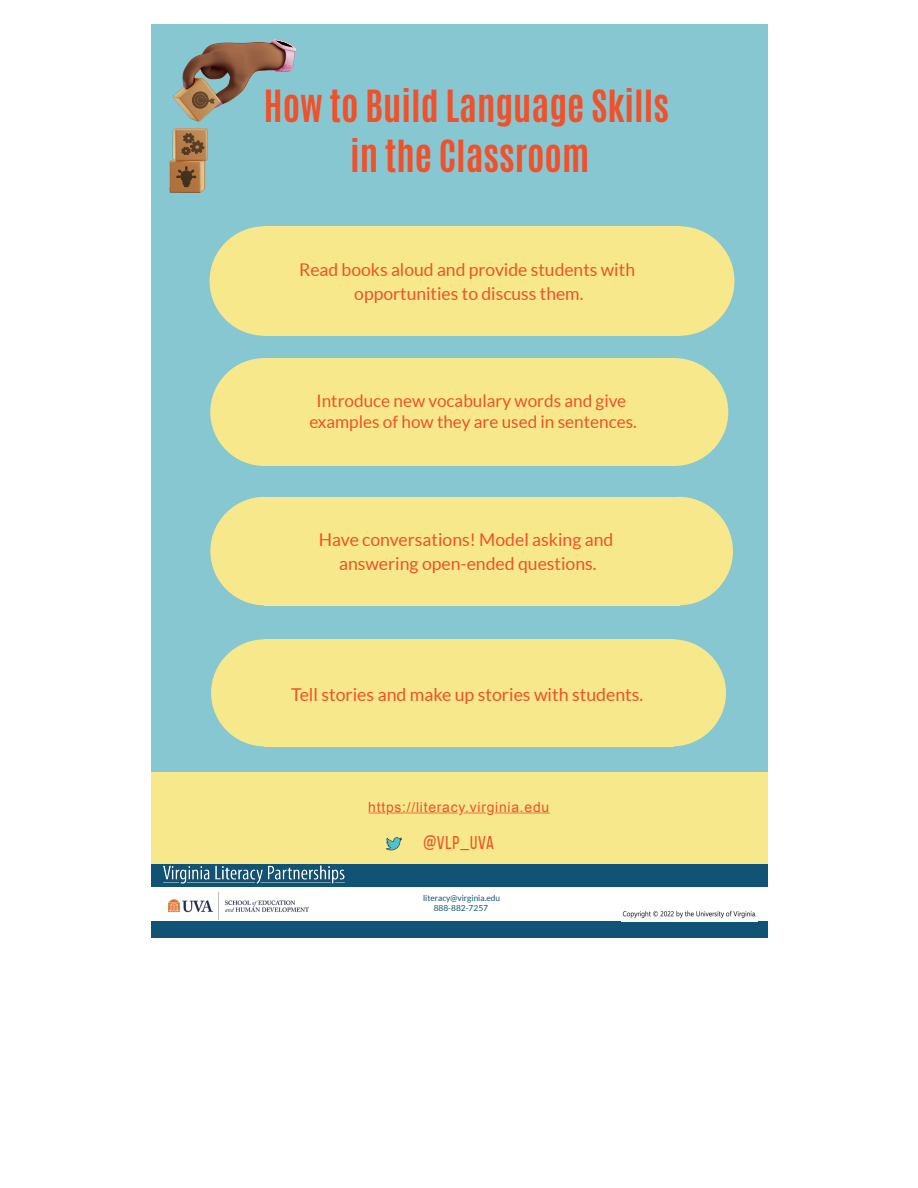
<style>
.page{position:relative;width:918px;height:1188px;background:#fff}
.page>*{position:absolute;margin:0;border:0;box-sizing:border-box;transform-origin:0 0}
.t1{font:700 37.05px/50.1px "Antonio";color:#f0502a;text-align:center}
.t2{font:18.45px "Bebas Neue";letter-spacing:.04em;color:#f0502a}
.t3{font:17.7px "Lato";color:#f0502a}
.t4{font:17.55px/24.2px "Lato";color:#f0502a;text-align:center}
.t5{font:17.1px/20.9px "Lato";color:#f0502a;text-align:center}
.t6{font:13.8px "Arial";letter-spacing:.055em;color:#f0502a}
.t7{font:8.4px/10.2px "Lato";color:#105374;text-align:center}
</style>
<div class="page">
<div style="left:151px;top:24px;width:616px;height:749px;background:#87c7d1"></div>
<div style="left:263px;top:358px;width:412px;height:108px;background:#f6e88b"></div>
<svg style="left:210px;top:358px;width:53px;height:108px"></svg>
<svg style="left:675px;top:358px;width:53px;height:108px"></svg>
<div style="left:151px;top:773px;width:616px;height:91px;background:#f6e88b"></div>
<hr style="left:495px;top:813px;width:55px;height:1px;background:#f0502a">
<svg style="left:464px;top:813px;width:22px;height:1px"></svg>
<hr style="left:390px;top:813px;width:68px;height:1px;background:#f0502a">
<svg style="left:368px;top:813px;width:18px;height:1px"></svg>
<div style="left:151px;top:864px;width:616px;height:74px;background:#105374"></div>
<div style="left:151px;top:887px;width:616px;height:34px;background:#fff"></div>
<div style="left:263px;top:226px;width:418px;height:110px;background:#f6e88b"></div>
<svg style="left:210px;top:226px;width:53px;height:110px"></svg>
<svg style="left:681px;top:226px;width:53px;height:110px"></svg>
<svg style="left:386px;top:837px;width:16px;height:13px"></svg>
<img style="left:168px;top:893px;width:141px;height:27px">
<div style="left:264px;top:497px;width:415px;height:108px;background:#f6e88b"></div>
<svg style="left:210px;top:497px;width:54px;height:108px"></svg>
<svg style="left:679px;top:497px;width:54px;height:108px"></svg>
<img style="left:622px;top:910px;width:135px;height:9px">
<img style="left:163px;top:865px;width:181px;height:19px">
<div style="left:264px;top:639px;width:409px;height:107px;background:#f6e88b"></div>
<svg style="left:211px;top:639px;width:53px;height:107px"></svg>
<svg style="left:673px;top:639px;width:53px;height:107px"></svg>
<img style="left:170px;top:39px;width:126px;height:154px">
<h1 class="t1" style="left:264px;top:82px;width:407px">How to Build Language Skills in the Classroom</h1>
<p class="t4" style="left:299px;top:257px;width:337px">Read books aloud and provide students with opportunities to discuss them.</p>
<p class="t5" style="left:309px;top:390px;width:329px">Introduce new vocabulary words and give examples of how they are used in sentences.</p>
<p class="t4" style="left:319px;top:527px;width:296px">Have conversations! Model asking and answering open-ended questions.</p>
<p class="t3" style="left:291px;top:685px;width:354px">Tell stories and make up stories with students.</p>
<p class="t6" style="left:368px;top:798px;width:182px">https://literacy.virginia.edu</p>
<p class="t2" style="left:423px;top:833px;width:72px">@VLP_UVA</p>
<p class="t7" style="left:423px;top:893px;width:79px">literacy@virginia.edu<br>888-882-7257</p>
</div>
